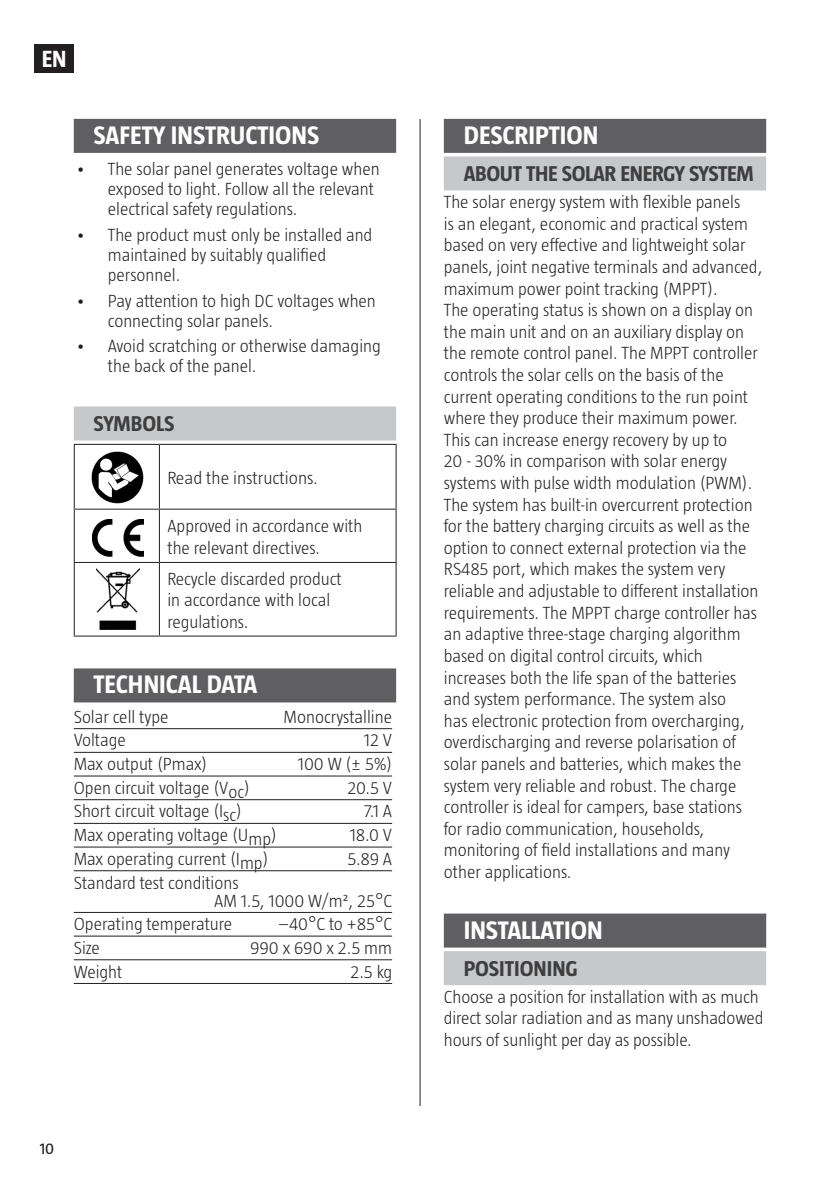
<style>
.page{position:relative;width:840px;height:1191px;background:#fff}
.page>*{position:absolute;margin:0;border:0;box-sizing:border-box;transform-origin:0 0}
.t1{font:700 26px "Taz";color:#fff}
.t2{font:700 24px "Taz";color:#fff}
.t3{font:700 22px "Taz";letter-spacing:-.015em;color:#3e3e3f}
.t4{font:300 18px/21.6px "Taz";color:#231f20}
.t5{font:16px "Taz";color:#231f20}
</style>
<div class="page">
<div style="left:35px;top:44px;width:39px;height:29px;background:#231f20"></div>
<hr style="left:419px;top:119px;width:1px;height:987px;background:#231f20">
<div style="left:443px;top:119px;width:322px;height:34px;background:#5f5f62"></div>
<div style="left:443px;top:156px;width:322px;height:34px;background:#c7c8ca"></div>
<div style="left:443px;top:913px;width:322px;height:34px;background:#5f5f62"></div>
<div style="left:443px;top:951px;width:322px;height:34px;background:#c7c8ca"></div>
<div style="left:74px;top:119px;width:322px;height:34px;background:#5f5f62"></div>
<div style="left:74px;top:406px;width:322px;height:34px;background:#c7c8ca"></div>
<div style="left:74px;top:668px;width:322px;height:34px;background:#5f5f62"></div>
<hr style="left:74px;top:728px;width:318px;height:1px;background:#231f20">
<hr style="left:74px;top:752px;width:318px;height:1px;background:#231f20">
<hr style="left:74px;top:775px;width:318px;height:1px;background:#231f20">
<hr style="left:74px;top:799px;width:318px;height:1px;background:#231f20">
<hr style="left:74px;top:823px;width:318px;height:1px;background:#231f20">
<hr style="left:74px;top:846px;width:318px;height:1px;background:#231f20">
<hr style="left:74px;top:870px;width:318px;height:1px;background:#231f20">
<hr style="left:74px;top:912px;width:318px;height:1px;background:#231f20">
<hr style="left:74px;top:935px;width:318px;height:1px;background:#231f20">
<hr style="left:74px;top:959px;width:318px;height:1px;background:#231f20">
<hr style="left:74px;top:983px;width:318px;height:1px;background:#231f20">
<hr style="left:74px;top:444px;width:85px;height:1px;background:#231f20">
<hr style="left:159px;top:444px;width:237px;height:1px;background:#231f20">
<hr style="left:74px;top:445px;width:1px;height:63px;background:#231f20">
<hr style="left:159px;top:445px;width:1px;height:63px;background:#231f20">
<hr style="left:395px;top:445px;width:1px;height:63px;background:#231f20">
<hr style="left:74px;top:508px;width:85px;height:1px;background:#231f20">
<hr style="left:74px;top:509px;width:1px;height:53px;background:#231f20">
<hr style="left:159px;top:508px;width:237px;height:1px;background:#231f20">
<hr style="left:159px;top:509px;width:1px;height:53px;background:#231f20">
<hr style="left:395px;top:509px;width:1px;height:53px;background:#231f20">
<hr style="left:74px;top:562px;width:85px;height:1px;background:#231f20">
<hr style="left:74px;top:563px;width:1px;height:72px;background:#231f20">
<hr style="left:159px;top:562px;width:237px;height:1px;background:#231f20">
<hr style="left:159px;top:563px;width:1px;height:72px;background:#231f20">
<hr style="left:395px;top:563px;width:1px;height:72px;background:#231f20">
<hr style="left:74px;top:635px;width:85px;height:1px;background:#231f20">
<hr style="left:159px;top:635px;width:237px;height:1px;background:#231f20">
<img style="left:91px;top:451px;width:52px;height:52px">
<img style="left:92px;top:520px;width:51px;height:36px">
<img style="left:96px;top:568px;width:43px;height:61px">
<h2 class="t2" style="left:42px;top:45px;width:26px">EN</h2>
<h1 class="t1" style="left:94px;top:120px;width:227px">SAFETY INSTRUCTIONS</h1>
<p class="t4" style="left:108px;top:159px;width:273px;line-height:20px;text-indent:-32px">• The solar panel generates voltage when exposed to light. Follow all the relevant electrical safety regulations.</p>
<p class="t4" style="left:108px;top:224px;width:266px;line-height:20px;text-indent:-32px">• The product must only be installed and maintained by suitably qualified personnel.</p>
<p class="t4" style="left:108px;top:290px;width:269px;line-height:20px;text-indent:-32px">• Pay attention to high DC voltages when connecting solar panels.</p>
<p class="t4" style="left:108px;top:336px;width:274px;line-height:20px;text-indent:-32px">• Avoid scratching or otherwise damaging the back of the panel.</p>
<p class="t3" style="left:94px;top:411px;width:82px">SYMBOLS</p>
<p class="t4" style="left:167px;top:467px;width:152px">Read the instructions.</p>
<p class="t4" style="left:167px;top:515px;width:196px">Approved in accordance with the relevant directives.</p>
<p class="t4" style="left:167px;top:568px;width:176px">Recycle discarded product in accordance with local regulations.</p>
<h1 class="t1" style="left:94px;top:670px;width:165px">TECHNICAL DATA</h1>
<p class="t4" style="left:74px;top:705px;width:96px">Solar cell type</p>
<p class="t4" style="left:283px;top:705px;width:110px">Monocrystalline</p>
<p class="t4" style="left:74px;top:729px;width:54px">Voltage</p>
<p class="t4" style="left:364px;top:729px;width:30px">12 V</p>
<p class="t4" style="left:74px;top:753px;width:135px">Max output (Pmax)</p>
<p class="t4" style="left:298px;top:753px;width:96px">100 W (± 5%)</p>
<p class="t4" style="left:74px;top:776px;width:178px">Open circuit voltage (Voc)</p>
<p class="t4" style="left:347px;top:776px;width:46px">20.5 V</p>
<p class="t4" style="left:74px;top:800px;width:170px">Short circuit voltage (Isc)</p>
<p class="t4" style="left:363px;top:800px;width:30px">7.1 A</p>
<p class="t4" style="left:74px;top:824px;width:204px">Max operating voltage (Ump)</p>
<p class="t4" style="left:349px;top:824px;width:44px">18.0 V</p>
<p class="t4" style="left:74px;top:847px;width:196px">Max operating current (Imp)</p>
<p class="t4" style="left:347px;top:847px;width:46px">5.89 A</p>
<p class="t4" style="left:214px;top:873px;width:179px;line-height:18px;text-indent:-140px">Standard test conditions<br>AM 1.5, 1000 W/m², 25°C</p>
<p class="t4" style="left:74px;top:913px;width:160px">Operating temperature</p>
<p class="t4" style="left:279px;top:913px;width:114px">–40°C to +85°C</p>
<p class="t4" style="left:74px;top:936px;width:28px">Size</p>
<p class="t4" style="left:250px;top:936px;width:143px">990 x 690 x 2.5 mm</p>
<p class="t4" style="left:74px;top:960px;width:50px">Weight</p>
<p class="t4" style="left:350px;top:960px;width:43px">2.5 kg</p>
<p class="t5" style="left:40px;top:1139px;width:16px">10</p>
<h1 class="t1" style="left:463px;top:120px;width:136px">DESCRIPTION</h1>
<p class="t3" style="left:463px;top:161px;width:291px">ABOUT THE SOLAR ENERGY SYSTEM</p>
<p class="t4" style="left:443px;top:191px;width:320px">The solar energy system with flexible panels<br>is an elegant, economic and practical system based on very effective and lightweight solar panels, joint negative terminals and advanced, maximum power point tracking (MPPT).<br>The operating status is shown on a display on the main unit and on an auxiliary display on the remote control panel. The MPPT controller controls the solar cells on the basis of the current operating conditions to the run point where they produce their maximum power.<br>This can increase energy recovery by up to<br>20 - 30% in comparison with solar energy systems with pulse width modulation (PWM).<br>The system has built-in overcurrent protection for the battery charging circuits as well as the option to connect external protection via the RS485 port, which makes the system very reliable and adjustable to different installation requirements. The MPPT charge controller has an adaptive three-stage charging algorithm based on digital control circuits, which increases both the life span of the batteries and system performance. The system also<br>has electronic protection from overcharging, overdischarging and reverse polarisation of solar panels and batteries, which makes the system very reliable and robust. The charge controller is ideal for campers, base stations for radio communication, households, monitoring of field installations and many other applications.</p>
<h1 class="t1" style="left:463px;top:915px;width:140px">INSTALLATION</h1>
<p class="t3" style="left:463px;top:955px;width:115px">POSITIONING</p>
<p class="t4" style="left:443px;top:985px;width:321px">Choose a position for installation with as much direct solar radiation and as many unshadowed hours of sunlight per day as possible.</p>
</div>
